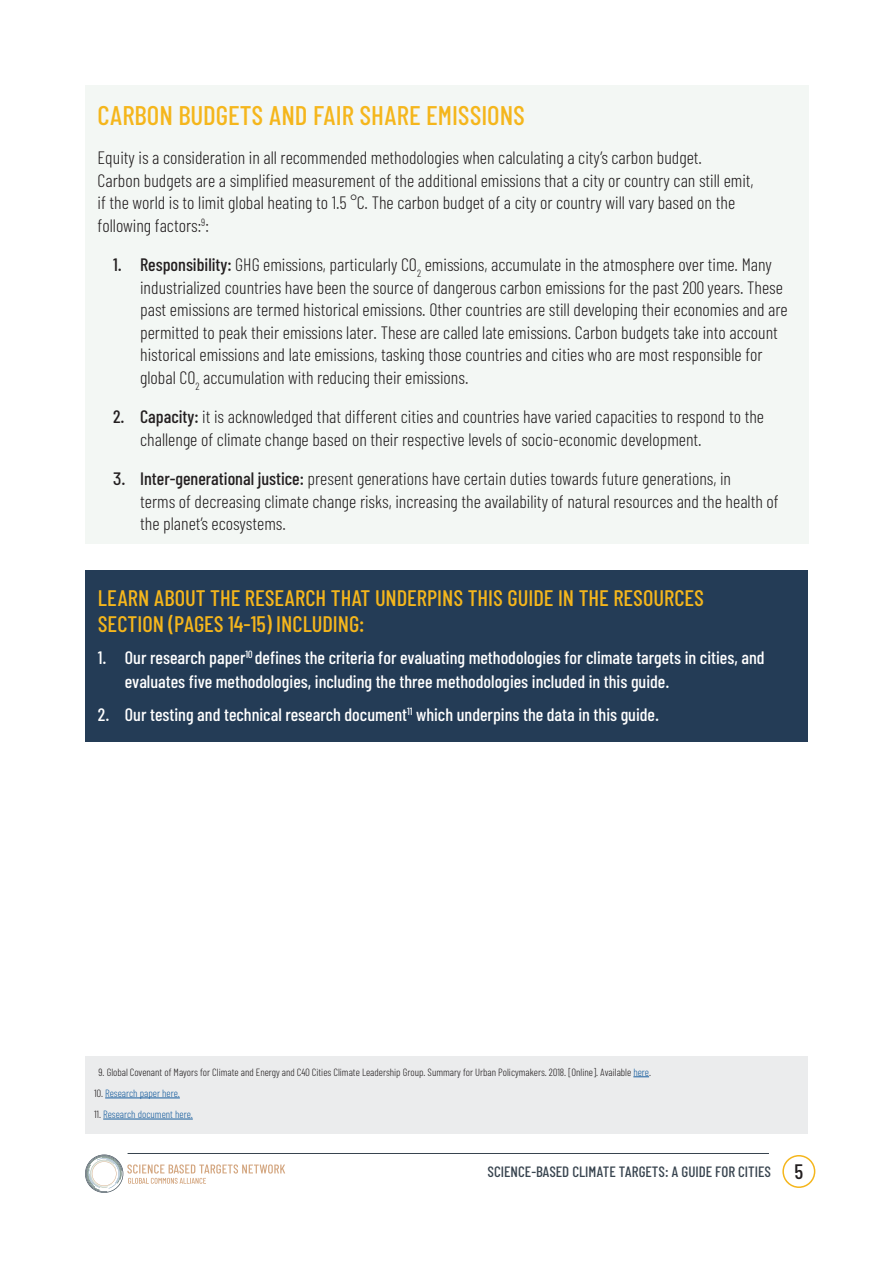
<style>
.page{position:relative;width:893px;height:1263px;background:#fff}
.page>*{position:absolute;margin:0;border:0;box-sizing:border-box;transform-origin:0 0}
.t1{font:500 27px "Barlow Condensed";color:#f5b61c}
.t2{font:500 22.5px/25.5px "Barlow Condensed";color:#f5b61c}
.t3{font:500 21px "Barlow Condensed";color:#231f20}
.t4{font:300 18px/22.5px "Barlow Condensed";color:#231f20}
.t5{font:500 18px "Barlow Condensed";color:#fff}
.t6{font:500 18px "Barlow Condensed";color:#231f20}
.t7{font:500 15px "Barlow Condensed";color:#38444f}
.t8{font:300 10.5px "Barlow Condensed";color:#231f20}
.t9{font:300 10.5px "Barlow Condensed";color:#175d9e}
.t10{font:500 10.5px "Barlow Condensed";color:#fff}
.s1{font-weight:500}
.s2{color:#175d9e}
.s3{color:#231f20}
</style>
<div class="page">
<svg style="left:85px;top:1154px;width:200px;height:39px"></svg>
<div style="left:782px;top:1155px;width:33px;height:33px;border:2px solid #f5b61c;border-radius:50%"></div>
<hr style="left:128px;top:1153px;width:641px;height:1px;background:#38444f">
<div style="left:86px;top:1057px;width:722px;height:77px;background:#ebeced"></div>
<svg style="left:633px;top:1076px;width:16px;height:1px"></svg>
<hr style="left:105px;top:1098px;width:75px;height:1px;background:#175d9e">
<hr style="left:103px;top:1119px;width:90px;height:1px;background:#175d9e">
<div style="left:85px;top:85px;width:723px;height:458px;background:#f3f7f4"></div>
<div style="left:85px;top:571px;width:723px;height:171px;background:#243c56"></div>
<p class="t1" style="left:98px;top:98px;width:429px">CARBON BUDGETS AND FAIR SHARE EMISSIONS</p>
<p class="t4" style="left:98px;top:146px;width:657px">Equity ais consideration in all recommended methodologies when calculating a citys’ carbon budget.<br>Carbon budgets are a simplified measurement of the additional emissions that a city or country can still emit, if the world tois limit global heating to 1.5 .C° The carbon budget of a city or country will vary based on the following factors:<sup>9</sup>:</p>
<p class="t8" style="left:417px;top:267px;width:6px">2</p>
<p class="t4" style="left:140px;top:253px;width:633px"><span class="s1">Responsibility:</span> GHG emissions, particularly CO emissions accumulate in the atmosphere over time Many</p>
<p class="t6" style="left:113px;top:254px;width:10px">1.</p>
<p class="t4" style="left:735px;top:253px;width:5px">.</p>
<p class="t4" style="left:140px;top:253px;width:649px;text-indent:344px">,<br>industrialized countries have been the source of dangerous carbon emissions for the past 200 years. These past emissions are termed historical emissions. Other countries are still developing their economies and are permitted to peak their emissions later. These are called late emissions. Carbon budgets take into account historical emissions and late emissions, tasking those countries and cities who are most responsible for</p>
<p class="t8" style="left:195px;top:379px;width:6px">2</p>
<p class="t4" style="left:140px;top:366px;width:330px">global CO accumulation with reducing their emissions.</p>
<p class="t4" style="left:140px;top:405px;width:625px"><span class="s1">Capacity</span> isit<span class="s1">:</span> acknowledged that different cities and countries have varied capacities to respond to the</p>
<p class="t6" style="left:113px;top:406px;width:13px">2.</p>
<p class="t6" style="left:113px;top:468px;width:14px">3.</p>
<p class="t4" style="left:140px;top:428px;width:563px">challenge of climate change based on their respective levels of socio-economic development.</p>
<p class="t4" style="left:140px;top:467px;width:592px"><span class="s1">Inter-generational justice:</span> present generations have certain duties towards future generations in,</p>
<p class="t4" style="left:140px;top:490px;width:640px">terms of decreasing climate change risks, increasing the availability of natural resources and the health of the planets’ ecosystems.</p>
<p class="t2" style="left:98px;top:585px;width:608px">LEARN ABOUT THE RESEARCH THAT UNDERPINS THIS GUIDE IN THE RESOURCES<br>SECTION (PAGES 14-15) INCLUDING:</p>
<p class="t5" style="left:255px;top:646px;width:511px">defines the criteria for evaluating methodologies for climate targets in cities, and</p>
<p class="t10" style="left:246px;top:648px;width:9px">10</p>
<p class="t5" style="left:125px;top:646px;width:122px">Our research paper</p>
<p class="t5" style="left:98px;top:646px;width:10px">1.</p>
<p class="t5" style="left:98px;top:703px;width:13px">2.</p>
<p class="t5" style="left:125px;top:670px;width:546px">evaluates five methodologies, including the three methodologies included in this guide.</p>
<p class="t5" style="left:416px;top:703px;width:245px">which underpins the data in this guide.</p>
<p class="t10" style="left:407px;top:704px;width:7px">11</p>
<p class="t5" style="left:125px;top:703px;width:284px">Our testing and technical research document</p>
<p class="t8" style="left:98px;top:1065px;width:554px">9. Global Covenant of Mayors for Climate and Energy and C40 Cities Climate Leadership Group. Summary for Urban Policymakers. 2018. [Online .] Available <span class="s2">here</span>.</p>
<p class="t9" style="left:94px;top:1086px;width:87px"><span class="s3">10.</span> Research paper here.</p>
<p class="t9" style="left:94px;top:1108px;width:100px"><span class="s3">11.</span> Research document here.</p>
<p class="t7" style="left:488px;top:1162px;width:285px">SCIENCE-BASED CLIMATE TARGETS A: GUIDE FOR CITIES</p>
<p class="t3" style="left:795px;top:1158px;width:10px">5</p>
</div>
